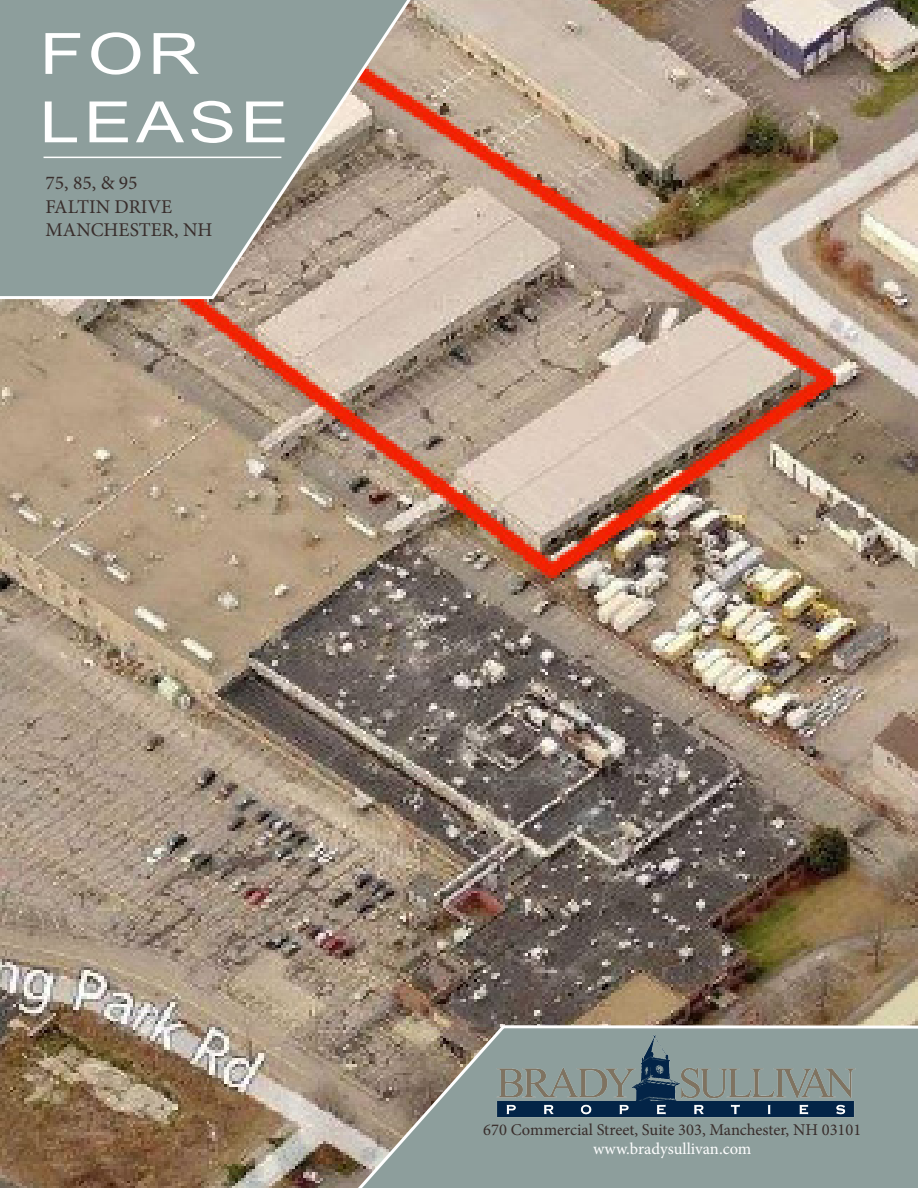
<style>
.page{position:relative;width:918px;height:1188px;background:#fff}
.page>*{position:absolute;margin:0;border:0;box-sizing:border-box;transform-origin:0 0}
.t1{font:57px/68.4px "Arial";letter-spacing:.06em;color:#fff;scale:1.26 1}
.t2{font:19.5px "Minion Pro";color:#382d2b}
.t3{font:16.5px "Minion Pro";color:#382d2b}
.t4{font:16.5px "Minion Pro";color:#fff}
</style>
<div class="page">
<img style="left:0;top:0;width:918px;height:1188px">
<svg style="left:262px;top:1024px;width:656px;height:164px;background:#969a92"></svg>
<svg style="left:0;top:0;width:432px;height:301px;background:#999f99"></svg>
<hr style="left:44px;top:157px;width:237px;height:1px;background:#fff">
<img style="left:491px;top:1032px;width:370px;height:91px">
<p class="t1" style="left:40px;top:19px;width:199px">FOR<br>LEASE</p>
<p class="t2" style="left:45px;top:170px;width:94px">75, 85, &amp; 95</p>
<p class="t2" style="left:45px;top:193px;width:128px">FALTIN DRIVE</p>
<p class="t2" style="left:45px;top:217px;width:169px">MANCHESTER, NH</p>
<p class="t3" style="left:483px;top:1118px;width:380px">670 Commercial Street, Suite 303, Manchester, NH 03101</p>
<p class="t4" style="left:593px;top:1138px;width:160px">www.bradysullivan.com</p>
</div>
